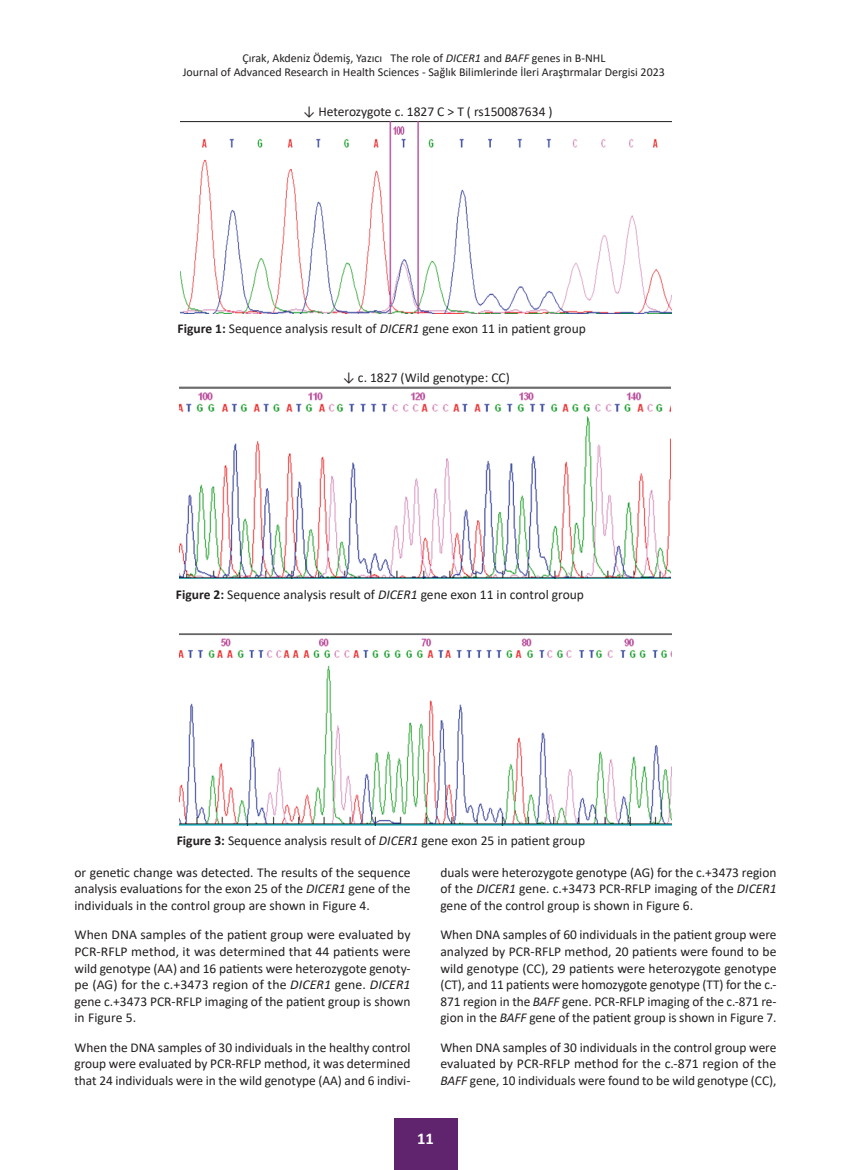
<style>
.page{position:relative;width:851px;height:1170px;background:#fff}
.page>*{position:absolute;margin:0;border:0;box-sizing:border-box;transform-origin:0 0}
.t1{font:700 16.5px "Calibri";color:#fff}
.t2{font:13.5px/16.6px "Calibri";color:#231f20;text-align:justify}
.t3{font:12px/13.5px "Calibri";color:#231f20;text-align:center}
.s1{font-style:italic}
.s2{font-weight:700}
</style>
<div class="page">
<div style="left:393px;top:1118px;width:64px;height:51px;background:#60246f"></div>
<img style="left:180px;top:121px;width:491px;height:192px">
<img style="left:179px;top:386px;width:491px;height:192px">
<img style="left:180px;top:633px;width:491px;height:192px">
<p class="t3" style="left:183px;top:51px;width:483px">Çırak, Akdeniz Ödemiş, Yazıcı The role of <span class="s1">DICER1</span> and <span class="s1">BAFF</span> genes in B-NHL<br>Journal of Advanced Research in Health Sciences - Sağlık Bilimlerinde İleri Araştırmalar Dergisi 2023</p>
<p class="t2" style="left:303px;top:103px;width:251px">↓ Heterozygote c. 1827 C &gt; T ( rs150087634 )</p>
<p class="t2" style="left:177px;top:320px;width:410px"><span class="s2">Figure 1:</span> Sequence analysis result of <span class="s1">DICER1</span> gene exon 11 in patient group</p>
<p class="t2" style="left:342px;top:368px;width:169px">↓ c. 1827 (Wild genotype: CC)</p>
<p class="t2" style="left:176px;top:585px;width:409px"><span class="s2">Figure 2:</span> Sequence analysis result of <span class="s1">DICER1</span> gene exon 11 in control group</p>
<p class="t2" style="left:177px;top:832px;width:410px"><span class="s2">Figure 3:</span> Sequence analysis result of <span class="s1">DICER1</span> gene exon 25 in patient group</p>
<p class="t2" style="left:74px;top:863px;width:337px">or genetic change was detected. The results of the sequence analysis evaluations for the exon 25 of the <span class="s1">DICER1</span> gene of the individuals in the control group are shown in Figure 4.</p>
<p class="t2" style="left:74px;top:926px;width:337px">When DNA samples of the patient group were evaluated by PCR-RFLP method, it was determined that 44 patients were wild genotype (AA) and 16 patients were heterozygote genoty&shy;pe (AG) for the c.+3473 region of the <span class="s1">DICER1</span> gene. <span class="s1">DICER1 </span>gene c.+3473 PCR-RFLP imaging of the patient group is shown in Figure 5.</p>
<p class="t2" style="left:74px;top:1038px;width:337px">When the DNA samples of 30 individuals in the healthy control group were evaluated by PCR-RFLP method, it was determined that 24 individuals were in the wild genotype (AA) and 6 indivi-</p>
<p class="t2" style="left:440px;top:863px;width:337px">duals were heterozygote genotype (AG) for the c.+3473 region of the <span class="s1">DICER1</span> gene. c.+3473 PCR-RFLP imaging of the <span class="s1">DICER1 </span>gene of the control group is shown in Figure 6.</p>
<p class="t2" style="left:440px;top:926px;width:337px">When DNA samples of 60 individuals in the patient group were analyzed by PCR-RFLP method, 20 patients were found to be wild genotype (CC), 29 patients were heterozygote genotype (CT), and 11 patients were homozygote genotype (TT) for the c.- 871 region in the <span class="s1">BAFF</span> gene. PCR-RFLP imaging of the c.-871 re&shy;gion in the <span class="s1">BAFF</span> gene of the patient group is shown in Figure 7.</p>
<p class="t2" style="left:440px;top:1038px;width:337px">When DNA samples of 30 individuals in the control group were evaluated by PCR-RFLP method for the c.-871 region of the <span class="s1">BAFF</span> gene, 10 individuals were found to be wild genotype (CC),</p>
<p class="t1" style="left:417px;top:1126px;width:18px">11</p>
</div>
